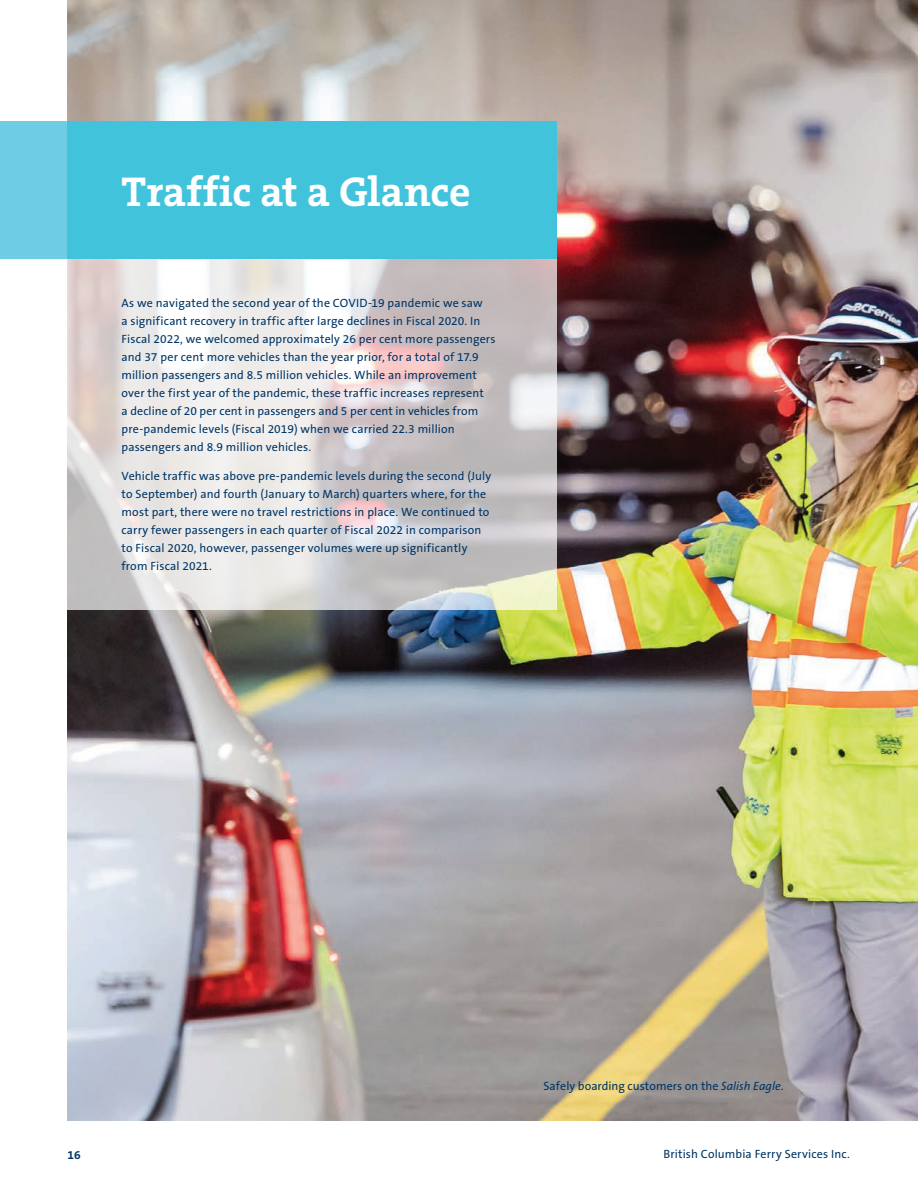
<style>
.page{position:relative;width:918px;height:1188px;background:#fff}
.page>*{position:absolute;margin:0;border:0;box-sizing:border-box;transform-origin:0 0}
.Mid_Titles{font:700 42px "The Serif B W7";color:#fff}
.Body_Copy__Small__Re{font:12px/18px "The Sans B W5 Plain";letter-spacing:.015em;color:#003667}
.Photo_Captions_Rever{font:12px "The Sans B W5 Plain";letter-spacing:.005em;color:#003667}
.t1{font:700 12px "The Sans B W7";color:#003667}
.s1{font-style:italic}
</style>
<div class="page">
<img style="left:68px;top:0;width:850px;height:1120px">
<div style="left:0;top:122px;width:68px;height:137px;background:#6fcde3"></div>
<div style="left:68px;top:122px;width:489px;height:137px;background:#42c3dc"></div>
<svg style="left:68px;top:259px;width:489px;height:351px;background:#dcd7d6"></svg>
<p class="Mid_Titles" style="left:122px;top:164px;width:351px">Traffic at a Glance</p>
<p class="Body_Copy__Small__Re" style="left:122px;top:294px;width:376px">As we navigated the second year of the COVID-19 pandemic we saw<br>a significant recovery in traffic after large declines in Fiscal 2020. In Fiscal 2022, we welcomed approximately 26 per cent more passengers and 37 per cent more vehicles than the year prior, for a total of 17.9 million passengers and 8.5 million vehicles. While an improvement over the first year of the pandemic, these traffic increases represent<br>a decline of 20 per cent in passengers and 5 per cent in vehicles from pre-pandemic levels (Fiscal 2019) when we carried 22.3 million passengers and 8.9 million vehicles.</p>
<p class="Body_Copy__Small__Re" style="left:122px;top:467px;width:371px">Vehicle traffic was above pre-pandemic levels during the second (July to September) and fourth (January to March) quarters where, for the most part, there were no travel restrictions in place. We continued to carry fewer passengers in each quarter of Fiscal 2022 in comparison to Fiscal 2020, however, passenger volumes were up significantly from Fiscal 2021.</p>
<p class="Photo_Captions_Rever" style="left:544px;top:1078px;width:242px">Safely boarding customers on the <span class="s1">Salish Eagle.</span></p>
<p class="t1" style="left:68px;top:1147px;width:15px">16</p>
<p class="Body_Copy__Small__Re" style="left:663px;top:1145px;width:188px">British Columbia Ferry Services Inc.</p>
</div>
